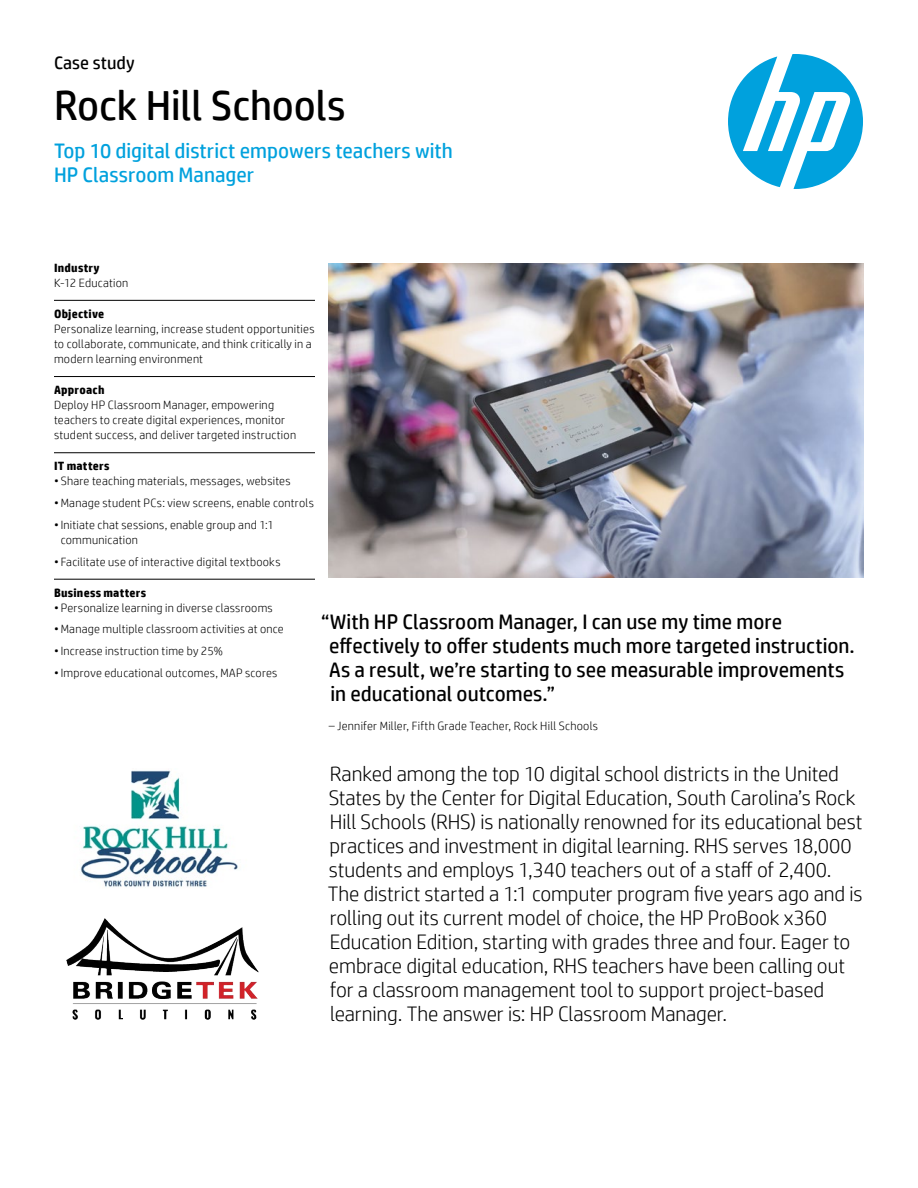
<style>
.page{position:relative;width:918px;height:1188px;background:#fff}
.page>*{position:absolute;margin:0;border:0;box-sizing:border-box;transform-origin:0 0}
.Headline_28_30{font:42px "HP Simplified";letter-spacing:-.005em;color:#000}
.Intro_14_16{font:300 21px/24px "HP Simplified";letter-spacing:-.005em;color:#000}
.Cover_quote_14_16{font:21px/24px "HP Simplified";color:#000}
.Subhead_14_16_bold_b{font:21px/24px "HP Simplified";color:#00a1dd}
.Docment_type_12_14{font:18px "HP Simplified";letter-spacing:.005em;color:#000}
.Sidebar_body_w__rule{font:300 12px/15px "HP Simplified";letter-spacing:.02em;color:#000}
.Sidebar_header{font:700 12px "HP Simplified";letter-spacing:.02em;color:#000}
.Cover_quote_attribut{font:300 12px "HP Simplified";letter-spacing:.02em;color:#000}
</style>
<div class="page">
<svg style="left:728px;top:54px;width:135px;height:135px"></svg>
<img style="left:329px;top:264px;width:535px;height:313px">
<img style="left:80px;top:770px;width:158px;height:118px">
<hr style="left:54px;top:300px;width:261px;height:1px;background:#000">
<hr style="left:54px;top:376px;width:261px;height:1px;background:#000">
<hr style="left:54px;top:452px;width:261px;height:1px;background:#000">
<hr style="left:54px;top:579px;width:261px;height:1px;background:#000">
<img style="left:66px;top:919px;width:192px;height:100px">
<p class="Docment_type_12_14" style="left:54px;top:52px;width:82px">Case study</p>
<p class="Headline_28_30" style="left:54px;top:82px;width:293px">Rock Hill Schools</p>
<p class="Subhead_14_16_bold_b" style="left:54px;top:138px;width:400px">Top 10 digital district empowers teachers with<br>HP Classroom Manager</p>
<p class="Sidebar_header" style="left:54px;top:260px;width:47px">Industry</p>
<p class="Sidebar_body_w__rule" style="left:54px;top:275px;width:76px">K-12 Education</p>
<p class="Sidebar_header" style="left:54px;top:307px;width:52px">Objective</p>
<p class="Sidebar_body_w__rule" style="left:54px;top:321px;width:262px">Personalize learning, increase student opportunities to collaborate, communicate, and think critically in a modern learning environment</p>
<p class="Sidebar_header" style="left:54px;top:383px;width:52px">Approach</p>
<p class="Sidebar_body_w__rule" style="left:54px;top:397px;width:244px">Deploy HP Classroom Manager, empowering teachers to create digital experiences, monitor student success, and deliver targeted instruction</p>
<p class="Sidebar_header" style="left:54px;top:459px;width:57px">IT matters</p>
<p class="Sidebar_body_w__rule" style="left:54px;top:473px;width:238px">• Share teaching materials, messages, websites</p>
<p class="Sidebar_body_w__rule" style="left:54px;top:495px;width:261px">•Manage student PCs: view screens, enable controls</p>
<p class="Sidebar_body_w__rule" style="left:61px;top:517px;width:215px;text-indent:-7px">•Initiate chat sessions, enable group and 1:1 communication</p>
<p class="Sidebar_body_w__rule" style="left:54px;top:554px;width:228px">• Facilitate use of interactive digital textbooks</p>
<p class="Sidebar_header" style="left:54px;top:585px;width:94px">Business matters</p>
<p class="Sidebar_body_w__rule" style="left:54px;top:600px;width:220px">• Personalize learning in diverse classrooms</p>
<p class="Sidebar_body_w__rule" style="left:54px;top:622px;width:231px">•Manage multiple classroom activities at once</p>
<p class="Sidebar_body_w__rule" style="left:54px;top:643px;width:170px">•Increase instruction time by 25%</p>
<p class="Sidebar_body_w__rule" style="left:54px;top:665px;width:225px">•Improve educational outcomes, MAP scores</p>
<p class="Cover_quote_14_16" style="left:329px;top:610px;width:527px;text-indent:-8px">“With HP Classroom Manager, I can use my time more effectively to offer students much more targeted instruction.<br>As a result, we’re starting to see measurable improvements in educational outcomes.”</p>
<p class="Cover_quote_attribut" style="left:329px;top:719px;width:271px">– Jennifer Miller, Fifth Grade Teacher, Rock Hill Schools</p>
<p class="Intro_14_16" style="left:328px;top:761px;width:536px">Ranked among the top 10 digital school districts in the United States by the Center for Digital Education, South Carolina’s Rock Hill Schools (RHS) is nationally renowned for its educational best practices and investment in digital learning. RHS serves 18,000 students and employs 1,340 teachers out of a staff of 2,400.<br>The district started a 1:1 computer program five years ago and is rolling out its current model of choice, the HP ProBook x360<br>Education Edition, starting with grades three and four. Eager to embrace digital education, RHS teachers have been calling out for a classroom management tool to support project-based learning. The answer is: HP Classroom Manager.</p>
</div>
